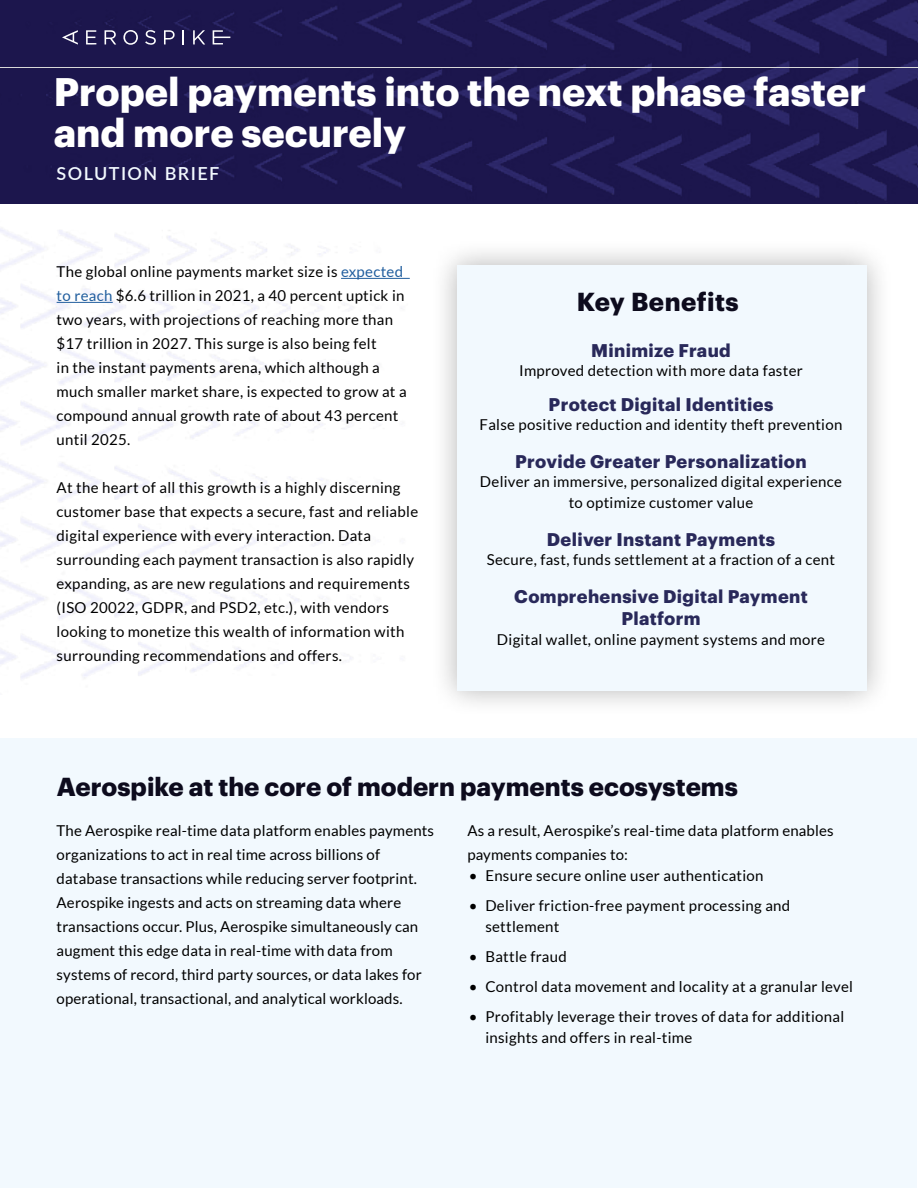
<style>
.page{position:relative;width:918px;height:1188px;background:#fff}
.page>*{position:absolute;margin:0;border:0;box-sizing:border-box;transform-origin:0 0}
.t1{font:700 39px/40.5px "Graphik";color:#fff}
.t2{font:700 25.5px "Graphik";color:#0d0b1d}
.t3{font:700 25.5px "Graphik";letter-spacing:.02em;color:#0d0b1d}
.t4{font:700 18px/22.5px "Graphik";letter-spacing:.02em;color:#29295a;text-align:center}
.t5{font:600 18px "Lato";letter-spacing:.08em;color:#f2f9fe}
.t6{font:15px/24px "Lato";letter-spacing:.02em;color:#000}
.s1{color:#215e9e}
</style>
<div class="page">
<div style="left:0;top:738px;width:917px;height:450px;background:#f2f9fe"></div>
<img style="left:0;top:0;width:916px;height:202px">
<hr style="left:0;top:67px;width:918px;height:1px;background:#d8d8d8">
<svg style="left:213px;top:30px;width:17px;height:14px"></svg>
<svg style="left:105px;top:30px;width:11px;height:15px"></svg>
<svg style="left:123px;top:30px;width:15px;height:15px"></svg>
<svg style="left:86px;top:30px;width:10px;height:15px"></svg>
<svg style="left:62px;top:30px;width:16px;height:15px"></svg>
<svg style="left:193px;top:30px;width:12px;height:15px"></svg>
<svg style="left:164px;top:30px;width:11px;height:14px"></svg>
<svg style="left:145px;top:30px;width:11px;height:15px"></svg>
<svg style="left:183px;top:30px;width:1px;height:14px"></svg>
<hr style="left:341px;top:278px;width:69px;height:1px;background:#215e9e">
<hr style="left:57px;top:302px;width:56px;height:1px;background:#215e9e">
<div style="left:431px;top:238px;width:462px;height:479px;background:#000;opacity:.3"></div>
<div style="left:458px;top:265px;width:409px;height:425px;background:#f2f9fe"></div>
<h1 class="t1" style="left:54px;top:68px;width:814px">Propel payments into the next phase faster and more securely</h1>
<p class="t5" style="left:57px;top:160px;width:164px">SOLUTION BRIEF</p>
<p class="t6" style="left:57px;top:260px;width:352px">The global online payments market size is <span class="s1">expected to reach</span> $6.6 trillion in 2021, a 40 percent uptick in two years, with projections of reaching more than $17 trillion in 2027. This surge is also being felt<br>in the instant payments arena, which although a much smaller market share, is expected to grow at a compound annual growth rate of about 43 percent until 2025.</p>
<p class="t6" style="left:57px;top:476px;width:363px">At the heart of all this growth is a highly discerning customer base that expects a secure, fast and reliable digital experience with every interaction. Data surrounding each payment transaction is also rapidly expanding, as are new regulations and requirements (ISO 20022, GDPR, and PSD2, etc.), with vendors looking to monetize this wealth of information with surrounding recommendations and offers.</p>
<h2 class="t3" style="left:577px;top:282px;width:163px">Key Benefits</h2>
<p class="t4" style="left:591px;top:337px;width:141px">Minimize Fraud</p>
<p class="t6" style="left:519px;top:359px;width:285px">Improved detection with more data faster</p>
<p class="t4" style="left:549px;top:391px;width:226px">Protect Digital Identities</p>
<p class="t6" style="left:480px;top:413px;width:364px">False positive reduction and identity theft prevention</p>
<p class="t4" style="left:515px;top:448px;width:293px">Provide Greater Personalization</p>
<p class="t6" style="left:480px;top:471px;width:364px;line-height:21px;text-align:center">Deliver an immersive, personalized digital experience to optimize customer value</p>
<p class="t4" style="left:547px;top:526px;width:230px">Deliver Instant Payments</p>
<p class="t6" style="left:487px;top:548px;width:350px">Secure, fast, funds settlement at a fraction of a cent</p>
<p class="t4" style="left:514px;top:583px;width:295px">Comprehensive Digital Payment<br>Platform</p>
<p class="t6" style="left:497px;top:627px;width:330px">Digital wallet, online payment systems and more</p>
<h2 class="t2" style="left:57px;top:767px;width:682px">Aerospike at the core of modern payments ecosystems</h2>
<p class="t6" style="left:467px;top:819px;width:368px">As a result, Aerospike’s real-time data platform enables payments companies to:</p>
<p class="t6" style="left:469px;top:864px;width:296px">• Ensure secure online user authentication</p>
<p class="t6" style="left:485px;top:895px;width:306px;line-height:21px;text-indent:-16px">• Deliver friction-free payment processing and settlement</p>
<p class="t6" style="left:469px;top:945px;width:100px">• Battle fraud</p>
<p class="t6" style="left:469px;top:975px;width:386px">• Control data movement and locality at a granular level</p>
<p class="t6" style="left:485px;top:1006px;width:360px;line-height:21px;text-indent:-16px">• Profitably leverage their troves of data for additional insights and offers in real-time</p>
<p class="t6" style="left:57px;top:819px;width:379px">The Aerospike real-time data platform enables payments organizations to act in real time across billions of database transactions while reducing server footprint.<br>Aerospike ingests and acts on streaming data where transactions occur. Plus, Aerospike simultaneously can augment this edge data in real-time with data from systems of record, third party sources, or data lakes for operational, transactional, and analytical workloads.</p>
</div>
